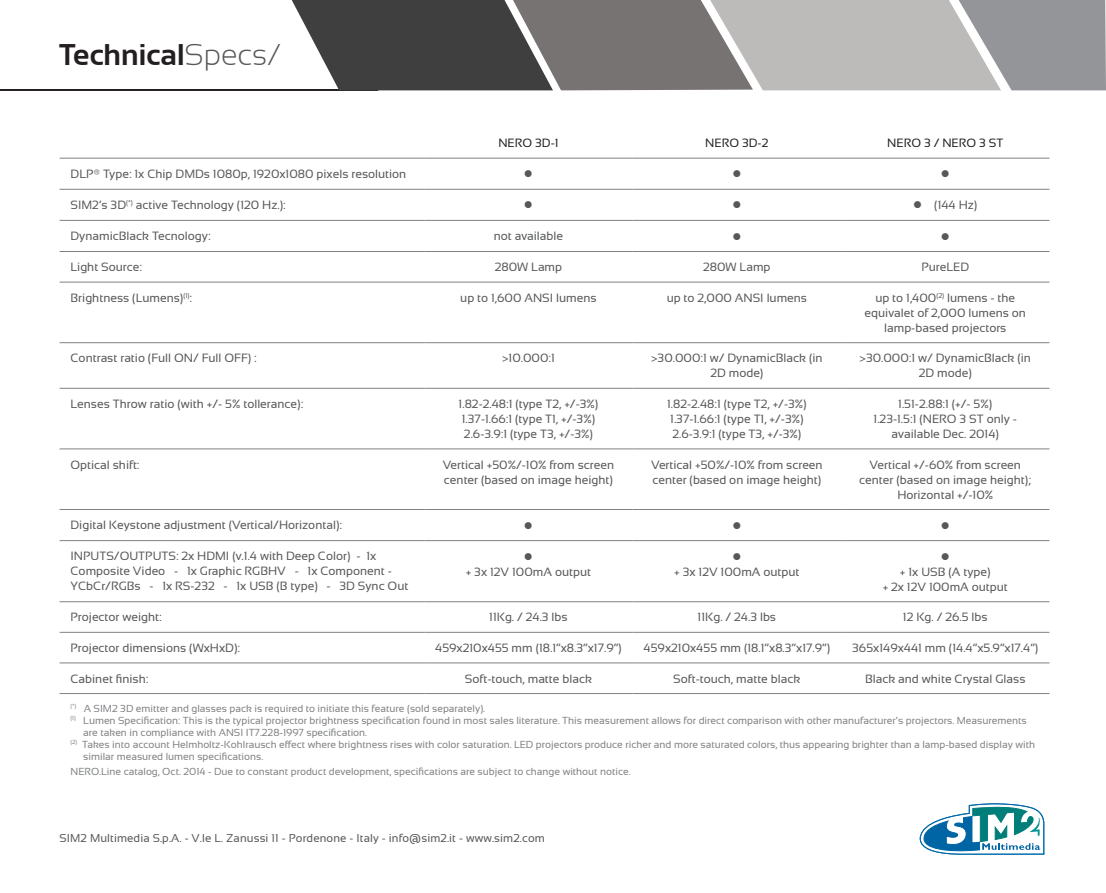
<style>
.page{position:relative;width:1106px;height:893px;background:#fff}
.page>*{position:absolute;margin:0;border:0;box-sizing:border-box;transform-origin:0 0}
.t1{font:700 30px "Sansation";color:#231f20}
.t2{font:12px/15px "Sansation";color:#57585a;text-align:center}
.t3{font:12px "Sansation";color:#231f20}
.t4{font:12px "Wingdings";color:#57585a}
.t5{font:11.4px "Sansation";letter-spacing:.01em;color:#57585a}
.t6{font:10.2px "Sansation";color:#808285}
.s1{font-weight:300;color:#57585a}
</style>
<div class="page">
<hr style="left:60px;top:158px;width:364px;height:1px;background:#808285">
<hr style="left:424px;top:158px;width:208px;height:1px;background:#808285">
<hr style="left:632px;top:158px;width:209px;height:1px;background:#808285">
<hr style="left:841px;top:158px;width:208px;height:1px;background:#808285">
<hr style="left:60px;top:189px;width:364px;height:1px;background:#808285">
<hr style="left:424px;top:189px;width:208px;height:1px;background:#808285">
<hr style="left:632px;top:189px;width:209px;height:1px;background:#808285">
<hr style="left:841px;top:189px;width:208px;height:1px;background:#808285">
<hr style="left:60px;top:220px;width:364px;height:1px;background:#808285">
<hr style="left:424px;top:220px;width:208px;height:1px;background:#808285">
<hr style="left:632px;top:220px;width:209px;height:1px;background:#808285">
<hr style="left:841px;top:220px;width:208px;height:1px;background:#808285">
<hr style="left:60px;top:251px;width:364px;height:1px;background:#808285">
<hr style="left:424px;top:251px;width:208px;height:1px;background:#808285">
<hr style="left:632px;top:251px;width:209px;height:1px;background:#808285">
<hr style="left:841px;top:251px;width:208px;height:1px;background:#808285">
<hr style="left:60px;top:282px;width:364px;height:1px;background:#808285">
<hr style="left:424px;top:282px;width:208px;height:1px;background:#808285">
<hr style="left:632px;top:282px;width:209px;height:1px;background:#808285">
<hr style="left:841px;top:282px;width:208px;height:1px;background:#808285">
<hr style="left:60px;top:342px;width:364px;height:1px;background:#808285">
<hr style="left:424px;top:342px;width:208px;height:1px;background:#808285">
<hr style="left:632px;top:342px;width:209px;height:1px;background:#808285">
<hr style="left:841px;top:342px;width:208px;height:1px;background:#808285">
<hr style="left:60px;top:388px;width:364px;height:1px;background:#808285">
<hr style="left:424px;top:388px;width:208px;height:1px;background:#808285">
<hr style="left:632px;top:388px;width:209px;height:1px;background:#808285">
<hr style="left:841px;top:388px;width:208px;height:1px;background:#808285">
<hr style="left:60px;top:449px;width:364px;height:1px;background:#808285">
<hr style="left:424px;top:449px;width:208px;height:1px;background:#808285">
<hr style="left:632px;top:449px;width:209px;height:1px;background:#808285">
<hr style="left:841px;top:449px;width:208px;height:1px;background:#808285">
<hr style="left:60px;top:509px;width:364px;height:1px;background:#808285">
<hr style="left:424px;top:509px;width:208px;height:1px;background:#808285">
<hr style="left:632px;top:509px;width:209px;height:1px;background:#808285">
<hr style="left:841px;top:509px;width:208px;height:1px;background:#808285">
<hr style="left:60px;top:540px;width:364px;height:1px;background:#808285">
<hr style="left:424px;top:540px;width:208px;height:1px;background:#808285">
<hr style="left:632px;top:540px;width:209px;height:1px;background:#808285">
<hr style="left:841px;top:540px;width:208px;height:1px;background:#808285">
<hr style="left:60px;top:601px;width:364px;height:1px;background:#808285">
<hr style="left:424px;top:601px;width:208px;height:1px;background:#808285">
<hr style="left:632px;top:601px;width:209px;height:1px;background:#808285">
<hr style="left:841px;top:601px;width:208px;height:1px;background:#808285">
<hr style="left:60px;top:632px;width:364px;height:1px;background:#808285">
<hr style="left:424px;top:632px;width:208px;height:1px;background:#808285">
<hr style="left:632px;top:632px;width:209px;height:1px;background:#808285">
<hr style="left:841px;top:632px;width:208px;height:1px;background:#808285">
<hr style="left:60px;top:663px;width:364px;height:1px;background:#808285">
<hr style="left:424px;top:663px;width:208px;height:1px;background:#808285">
<hr style="left:632px;top:663px;width:209px;height:1px;background:#808285">
<hr style="left:841px;top:663px;width:208px;height:1px;background:#808285">
<hr style="left:60px;top:693px;width:364px;height:1px;background:#808285">
<hr style="left:424px;top:693px;width:208px;height:1px;background:#808285">
<hr style="left:632px;top:693px;width:209px;height:1px;background:#808285">
<hr style="left:841px;top:693px;width:208px;height:1px;background:#808285">
<svg style="left:0;top:0;width:1106px;height:91px"></svg>
<svg style="left:919px;top:803px;width:125px;height:52px"></svg>
<h1 class="t1" style="left:60px;top:38px;width:224px">Technical<span class="s1">Specs/</span></h1>
<p class="t3" style="left:498px;top:136px;width:62px">NERO 3D-1</p>
<p class="t3" style="left:705px;top:136px;width:65px">NERO 3D-2</p>
<p class="t3" style="left:887px;top:136px;width:118px">NERO 3 / NERO 3 ST</p>
<p class="t2" style="left:71px;top:166px;width:337px">DLP® Type: 1x Chip DMDs 1080p, 1920x1080 pixels resolution</p>
<p class="t4" style="left:524px;top:168px;width:10px">●</p>
<p class="t4" style="left:732px;top:168px;width:10px">●</p>
<p class="t4" style="left:940px;top:168px;width:10px">●</p>
<p class="t2" style="left:71px;top:197px;width:217px">SIM2’s 3D<sup>(*)</sup> active Technology (120 Hz.):</p>
<p class="t4" style="left:524px;top:199px;width:10px">●</p>
<p class="t4" style="left:732px;top:199px;width:10px">●</p>
<p class="t2" style="left:913px;top:198px;width:66px">● (144 Hz)</p>
<p class="t2" style="left:71px;top:228px;width:142px">DynamicBlack Tecnology:</p>
<p class="t2" style="left:494px;top:228px;width:71px">not available</p>
<p class="t4" style="left:732px;top:230px;width:10px">●</p>
<p class="t4" style="left:940px;top:230px;width:10px">●</p>
<p class="t2" style="left:71px;top:260px;width:73px">Light Source:</p>
<p class="t2" style="left:495px;top:260px;width:69px">280W Lamp</p>
<p class="t2" style="left:703px;top:260px;width:69px">280W Lamp</p>
<p class="t2" style="left:921px;top:260px;width:49px">PureLED</p>
<p class="t2" style="left:71px;top:290px;width:123px">Brightness (Lumens)<sup>(1)</sup>:</p>
<p class="t2" style="left:460px;top:290px;width:138px">up to 1,600 ANSI lumens</p>
<p class="t2" style="left:666px;top:290px;width:142px">up to 2,000 ANSI lumens</p>
<p class="t2" style="left:864px;top:290px;width:163px">up to 1,400<sup>(2)</sup> lumens - the equivalet of 2,000 lumens on lamp-based projectors</p>
<p class="t2" style="left:71px;top:351px;width:188px">Contrast ratio (Full ON/ Full OFF) :</p>
<p class="t2" style="left:502px;top:351px;width:54px">&gt;10.000:1</p>
<p class="t2" style="left:651px;top:351px;width:173px">&gt;30.000:1 w/ DynamicBlack (in<br>2D mode)</p>
<p class="t2" style="left:859px;top:351px;width:173px">&gt;30.000:1 w/ DynamicBlack (in<br>2D mode)</p>
<p class="t2" style="left:71px;top:396px;width:234px">Lenses Throw ratio (with +/- 5% tollerance):</p>
<p class="t2" style="left:458px;top:396px;width:141px;text-align:left">1.82-2.48:1 (type T2, +/-3%)<br>1.37-1.66:1 (type T1, +/-3%)<br>2.6-3.9:1 (type T3, +/-3%)</p>
<p class="t2" style="left:667px;top:396px;width:141px;text-align:left">1.82-2.48:1 (type T2, +/-3%)<br>1.37-1.66:1 (type T1, +/-3%)<br>2.6-3.9:1 (type T3, +/-3%)</p>
<p class="t2" style="left:873px;top:396px;width:145px">1.51-2.88:1 (+/- 5%)<br>1.23-1.5:1 (NERO 3 ST only - available Dec. 2014)</p>
<p class="t2" style="left:71px;top:457px;width:70px">Optical shift:</p>
<p class="t2" style="left:443px;top:457px;width:173px;text-align:left">Vertical +50%/-10% from screen center (based on image height)</p>
<p class="t2" style="left:651px;top:457px;width:173px;text-align:left">Vertical +50%/-10% from screen center (based on image height)</p>
<p class="t2" style="left:859px;top:457px;width:173px">Vertical +/-60% from screen center (based on image height);<br>Horizontal +/-10%</p>
<p class="t2" style="left:71px;top:517px;width:273px">Digital Keystone adjustment (Vertical/Horizontal):</p>
<p class="t4" style="left:524px;top:519px;width:10px">●</p>
<p class="t4" style="left:732px;top:519px;width:10px">●</p>
<p class="t4" style="left:940px;top:519px;width:10px">●</p>
<p class="t2" style="left:70px;top:549px;width:339px;text-align:left">INPUTS/OUTPUTS: 2x HDMI (v.1.4 with Deep Color) - 1x<br>Composite Video - 1x Graphic RGBHV - 1x Component -<br>YCbCr/RGBs - 1x RS-232 - 1x USB (B type) - 3D Sync Out</p>
<p class="t4" style="left:524px;top:550px;width:10px">●</p>
<p class="t4" style="left:732px;top:550px;width:10px">●</p>
<p class="t2" style="left:674px;top:564px;width:127px">+ 3x 12V 100mA output</p>
<p class="t4" style="left:940px;top:550px;width:10px">●</p>
<p class="t2" style="left:882px;top:564px;width:127px">+ 1x USB (A type)<br>+ 2x 12V 100mA output</p>
<p class="t2" style="left:466px;top:564px;width:127px">+ 3x 12V 100mA output</p>
<p class="t2" style="left:71px;top:610px;width:93px">Projector weight:</p>
<p class="t2" style="left:489px;top:610px;width:80px">11Kg. / 24.3 lbs</p>
<p class="t2" style="left:697px;top:610px;width:80px">11Kg. / 24.3 lbs</p>
<p class="t2" style="left:903px;top:610px;width:86px">12 Kg. / 26.5 lbs</p>
<p class="t2" style="left:71px;top:640px;width:171px">Projector dimensions (WxHxD):</p>
<p class="t2" style="left:435px;top:640px;width:188px">459x210x455 mm (18.1”x8.3”x17.9”)</p>
<p class="t2" style="left:643px;top:640px;width:188px">459x210x455 mm (18.1”x8.3”x17.9”)</p>
<p class="t2" style="left:852px;top:640px;width:188px">365x149x441 mm (14.4”x5.9”x17.4”)</p>
<p class="t2" style="left:70px;top:671px;width:79px">Cabinet finish:</p>
<p class="t2" style="left:465px;top:671px;width:129px">Soft-touch, matte black</p>
<p class="t2" style="left:673px;top:671px;width:129px">Soft-touch, matte black</p>
<p class="t2" style="left:865px;top:671px;width:162px">Black and white Crystal Glass</p>
<p class="t6" style="left:71px;top:703px;width:416px"><sup>(*)</sup> A SIM2 3D emitter and glasses pack is required to initiate this feature (sold separately).</p>
<p class="t6" style="left:71px;top:715px;width:957px"><sup>(1)</sup> Lumen Specification: This is the typical projector brightness specification found in most sales literature. This measurement allows for direct comparison with other manufacturer’s projectors. Measurements</p>
<p class="t6" style="left:83px;top:727px;width:285px">are taken in compliance with ANSI IT7.228-1997 specification.</p>
<p class="t6" style="left:71px;top:739px;width:966px"><sup>(2)</sup> Takes into account Helmholtz-Kohlrausch effect where brightness rises with color saturation. LED projectors produce richer and more saturated colors, thus appearing brighter than a lamp-based display with</p>
<p class="t6" style="left:83px;top:751px;width:181px">similar measured lumen specifications.</p>
<p class="t6" style="left:71px;top:766px;width:561px">NERO.Line catalog, Oct. 2014 - Due to constant product development, specifications are subject to change without notice.</p>
<p class="t5" style="left:60px;top:831px;width:487px">SIM2 Multimedia S.p.A. - V.le L. Zanussi 11 - Pordenone - Italy - info@sim2.it - www.sim2.com</p>
</div>
